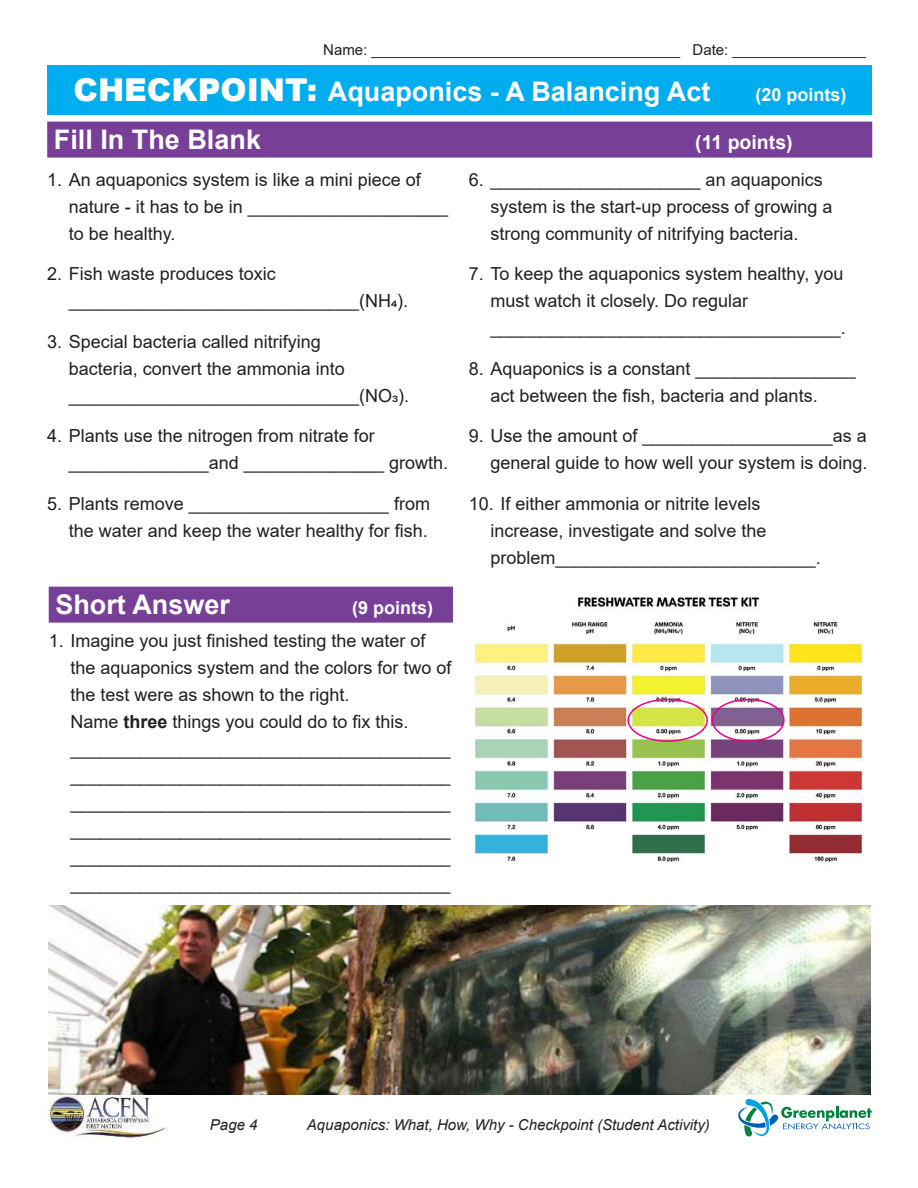
<style>
.page{position:relative;width:918px;height:1188px;background:#fff}
.page>*{position:absolute;margin:0;border:0;box-sizing:border-box;transform-origin:0 0}
.t1{font:700 27px "Arial";color:#fff}
.t2{font:700 19.5px "Arial";color:#fff}
.t3{font:18px/27px "Arial";color:#221f1f}
.t4{font:700 18px "Arial";color:#fff}
.t5{font:15px "Arial";color:#221f1f}
.t6{font:italic 15px "Arial";color:#221f1f}
.s1{font-weight:900;font-size:31.5px}
.s2{font-weight:700}
</style>
<div class="page">
<svg style="left:738px;top:1099px;width:134px;height:38px"></svg>
<img style="left:48px;top:1095px;width:120px;height:44px">
<div style="left:48px;top:65px;width:824px;height:49px;background:#00adef"></div>
<div style="left:47px;top:122px;width:825px;height:36px;background:#773f98"></div>
<div style="left:49px;top:587px;width:404px;height:36px;background:#773f98"></div>
<img style="left:474px;top:597px;width:390px;height:266px">
<div style="left:627px;top:699px;width:81px;height:43px;border:2px solid #ec008b;border-radius:50%"></div>
<div style="left:712px;top:699px;width:73px;height:43px;border:2px solid #ec008b;border-radius:50%"></div>
<img style="left:49px;top:905px;width:821px;height:190px">
<p class="t5" style="left:323px;top:44px;width:544px">Name: _____________________________________ Date: ________________</p>
<h1 class="t1" style="left:73px;top:82px;width:638px"><span class="s1">CHECKPOINT:</span> Aquaponics - A Balancing Act</h1>
<p class="t4" style="left:755px;top:88px;width:93px">(20 points)</p>
<h1 class="t1" style="left:54px;top:129px;width:209px">Fill In The Blank</h1>
<p class="t2" style="left:695px;top:134px;width:99px">(11 points)</p>
<p class="t3" style="left:69px;top:168px;width:381px;text-indent:-22px">1. An aquaponics system is like a mini piece of nature - it has to be in ____________________ to be healthy.</p>
<p class="t3" style="left:69px;top:262px;width:341px;text-indent:-22px">2. Fish waste produces toxic _____________________________(NH4).</p>
<p class="t3" style="left:69px;top:330px;width:342px;text-indent:-22px">3. Special bacteria called nitrifying<br>bacteria, convert the ammonia into _____________________________(NO3).</p>
<p class="t3" style="left:69px;top:424px;width:381px;text-indent:-22px">4. Plants use the nitrogen from nitrate for ______________and ______________ growth.</p>
<p class="t3" style="left:47px;top:492px;width:384px;text-align:right">5. Plants remove ____________________ from the water and keep the water healthy for fish.</p>
<h1 class="t1" style="left:55px;top:594px;width:176px">Short Answer</h1>
<p class="t4" style="left:352px;top:601px;width:82px">(9 points)</p>
<p class="t3" style="left:70px;top:629px;width:383px;text-indent:-22px">1. Imagine you just finished testing the water of the aquaponics system and the colors for two of the test were as shown to the right.<br>Name <span class="s2">three</span> things you could do to fix this. ______________________________________ ______________________________________ ______________________________________ ______________________________________ ______________________________________ ______________________________________</p>
<p class="t3" style="left:490px;top:168px;width:344px;text-indent:-22px">6. _____________________ an aquaponics system is the start-up process of growing a strong community of nitrifying bacteria.</p>
<p class="t3" style="left:490px;top:262px;width:357px;text-indent:-22px">7. To keep the aquaponics system healthy, you must watch it closely. Do regular ___________________________________.</p>
<p class="t3" style="left:490px;top:357px;width:367px;text-indent:-22px">8. Aquaponics is a constant ________________ act between the fish, bacteria and plants.</p>
<p class="t3" style="left:469px;top:424px;width:400px;text-align:right">9. Use the amount of ___________________as a general guide to how well your system is doing.</p>
<p class="t3" style="left:490px;top:492px;width:332px;text-indent:-22px">10. If either ammonia or nitrite levels increase, investigate and solve the problem__________________________.</p>
<p class="t6" style="left:210px;top:1119px;width:49px">Page 4</p>
<p class="t6" style="left:307px;top:1119px;width:404px">Aquaponics: What, How, Why - Checkpoint (Student Activity)</p>
</div>
